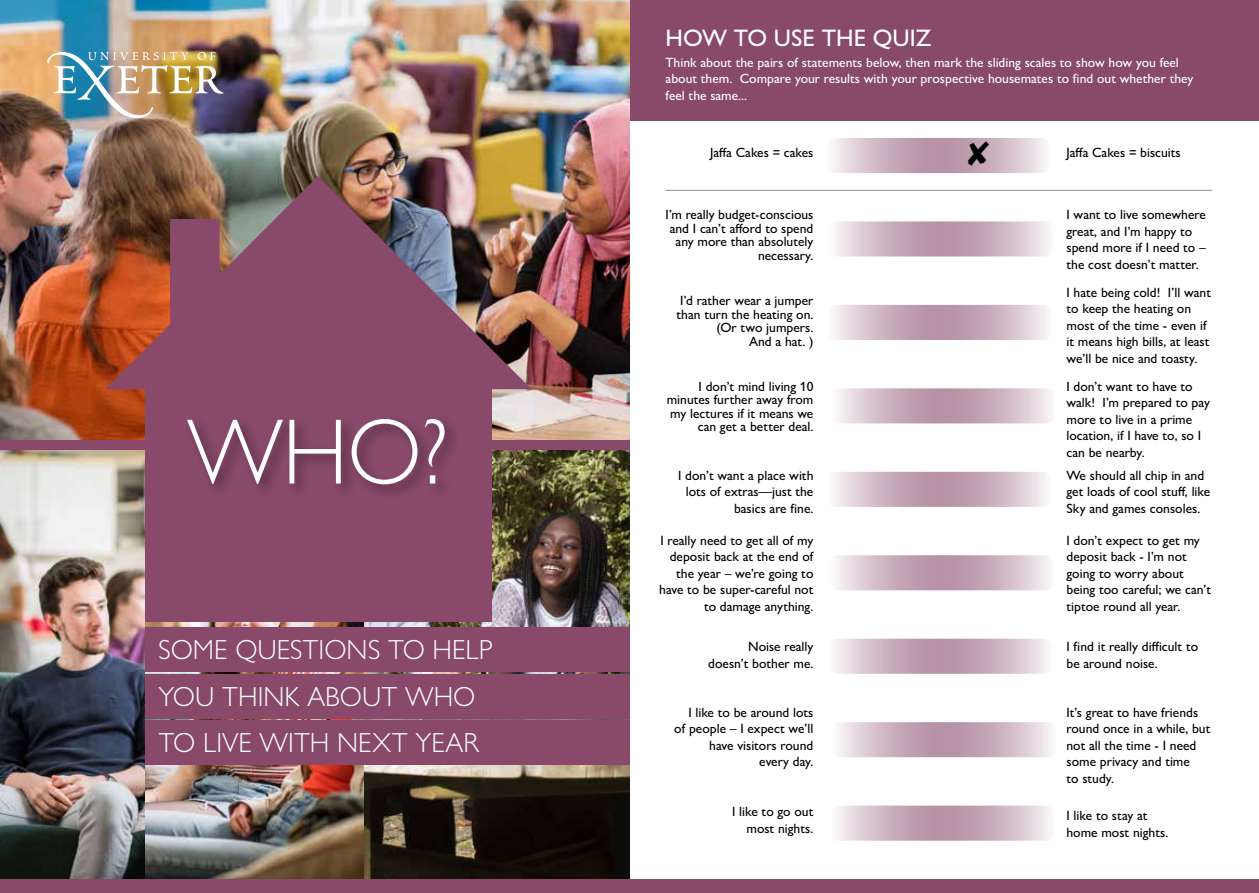
<style>
.page{position:relative;width:1259px;height:893px;background:#fff}
.page>*{position:absolute;margin:0;border:0;box-sizing:border-box;transform-origin:0 0}
.t1{font:300 93.45px "Gill Sans Nova";color:#fff}
.t2{font:300 27.75px/46.5px "Gill Sans Nova";color:#fff}
.t3{font:500 24px "Gill Sans Nova";color:#fff}
.t4{font:500 13.5px/16.5px "Gill Sans Nova";color:#000}
.t5{font:500 13.5px/16.5px "Gill Sans Nova";color:#fff}
</style>
<div class="page">
<div style="left:629px;top:0;width:630px;height:120px;background:#88496a"></div>
<svg style="left:825px;top:138px;width:225px;height:35px;background:#d2bac6"></svg>
<img style="left:0;top:450px;width:145px;height:429px">
<img style="left:364px;top:450px;width:265px;height:429px">
<img style="left:145px;top:621px;width:219px;height:258px">
<div style="left:0;top:422px;width:629px;height:28px;background:#88496a"></div>
<img style="left:0;top:0;width:629px;height:439px">
<div style="left:145px;top:627px;width:484px;height:45px;background:#88496a"></div>
<div style="left:145px;top:674px;width:484px;height:44px;background:#88496a"></div>
<div style="left:145px;top:720px;width:484px;height:44px;background:#88496a"></div>
<div style="left:145px;top:389px;width:346px;height:232px;background:#88496a"></div>
<div style="left:184px;top:415px;width:276px;height:85px;background:#000;opacity:.35"></div>
<img style="left:105px;top:176px;width:426px;height:213px">
<hr style="left:665px;top:190px;width:547px;height:1px;background:#000">
<div style="left:0;top:879px;width:629px;height:14px;background:#88496a"></div>
<div style="left:629px;top:879px;width:630px;height:14px;background:#88496a"></div>
<img style="left:47px;top:52px;width:177px;height:66px">
<svg style="left:826px;top:472px;width:225px;height:35px;background:#d1b9c5"></svg>
<svg style="left:826px;top:305px;width:226px;height:35px;background:#d1b9c5"></svg>
<svg style="left:827px;top:639px;width:225px;height:35px;background:#d1b9c5"></svg>
<svg style="left:828px;top:221px;width:225px;height:36px;background:#d2bac7"></svg>
<svg style="left:828px;top:555px;width:226px;height:35px;background:#d1b9c6"></svg>
<svg style="left:830px;top:388px;width:225px;height:35px;background:#d1b9c6"></svg>
<svg style="left:831px;top:722px;width:225px;height:35px;background:#d1b9c5"></svg>
<svg style="left:829px;top:806px;width:225px;height:35px;background:#d1b9c6"></svg>
<svg style="left:968px;top:141px;width:21px;height:25px"></svg>
<p class="t1" style="left:187px;top:395px;width:263px">WHO?</p>
<p class="t2" style="left:158px;top:626px;width:336px">SOME QUESTIONS TO HELP<br>YOU THINK ABOUT WHO<br>TO LIVE WITH NEXT YEAR</p>
<h2 class="t3" style="left:665px;top:23px;width:267px">HOW TO USE THE QUIZ</h2>
<p class="t5" style="left:665px;top:54px;width:529px">Think about the pairs of statements below, then mark the sliding scales to show how you feel about them. Compare your results with your prospective housemates to fnd out whether they feel the same...</p>
<p class="t4" style="left:710px;top:144px;width:105px">Jafa Cakes = cakes</p>
<p class="t4" style="left:1066px;top:144px;width:116px">Jafa Cakes = biscuits</p>
<p class="t4" style="left:665px;top:206px;width:149px">I’m really budget-conscious</p>
<p class="t4" style="left:1066px;top:206px;width:141px">I want to live somewhere</p>
<p class="t4" style="left:670px;top:220px;width:145px">and I can’t aford to spend</p>
<p class="t4" style="left:1066px;top:223px;width:127px">great, and I’m happy to</p>
<p class="t4" style="left:675px;top:233px;width:139px">any more than absolutely</p>
<p class="t4" style="left:1066px;top:239px;width:141px">spend more if I need to –</p>
<p class="t4" style="left:758px;top:247px;width:57px">necessary.</p>
<p class="t4" style="left:1066px;top:256px;width:134px">the cost doesn’t matter.</p>
<p class="t4" style="left:1066px;top:284px;width:146px">I hate being cold! I’ll want</p>
<p class="t4" style="left:680px;top:292px;width:135px">I’d rather wear a jumper</p>
<p class="t4" style="left:1066px;top:300px;width:126px">to keep the heating on</p>
<p class="t4" style="left:676px;top:306px;width:138px">than turn the heating on.</p>
<p class="t4" style="left:716px;top:319px;width:98px">(Or two jumpers.</p>
<p class="t4" style="left:1066px;top:317px;width:142px">most of the time - even if</p>
<p class="t4" style="left:749px;top:333px;width:66px">And a hat. )</p>
<p class="t4" style="left:1066px;top:333px;width:144px">it means high bills, at least we’ll be nice and toasty.</p>
<p class="t4" style="left:698px;top:378px;width:116px">I don’t mind living 10</p>
<p class="t4" style="left:1066px;top:378px;width:128px">I don’t want to have to</p>
<p class="t4" style="left:667px;top:391px;width:148px">minutes further away from</p>
<p class="t4" style="left:1066px;top:394px;width:145px">walk! I’m prepared to pay</p>
<p class="t4" style="left:670px;top:405px;width:145px">my lectures if it means we</p>
<p class="t4" style="left:1066px;top:411px;width:127px">more to live in a prime</p>
<p class="t4" style="left:698px;top:418px;width:117px">can get a better deal.</p>
<p class="t4" style="left:1066px;top:427px;width:136px">location, if I have to, so I can be nearby.</p>
<p class="t4" style="left:678px;top:467px;width:137px">I don’t want a place with</p>
<p class="t4" style="left:1066px;top:467px;width:139px">We should all chip in and</p>
<p class="t4" style="left:686px;top:483px;width:129px">lots of extras—just the</p>
<p class="t4" style="left:1066px;top:483px;width:145px">get loads of cool stuf, like</p>
<p class="t4" style="left:734px;top:500px;width:81px">basics are fne.</p>
<p class="t4" style="left:1066px;top:500px;width:135px">Sky and games consoles.</p>
<p class="t4" style="left:660px;top:532px;width:154px">I really need to get all of my</p>
<p class="t4" style="left:1066px;top:532px;width:135px">I don’t expect to get my</p>
<p class="t4" style="left:670px;top:548px;width:146px">deposit back at the end of</p>
<p class="t4" style="left:1066px;top:548px;width:122px">deposit back - I’m not</p>
<p class="t4" style="left:676px;top:565px;width:139px">the year – we’re going to</p>
<p class="t4" style="left:1066px;top:565px;width:119px">going to worry about</p>
<p class="t4" style="left:659px;top:581px;width:156px">have to be super-careful not</p>
<p class="t4" style="left:1066px;top:581px;width:146px">being too careful; we can’t</p>
<p class="t4" style="left:704px;top:598px;width:111px">to damage anything.</p>
<p class="t4" style="left:1066px;top:598px;width:115px">tiptoe round all year.</p>
<p class="t4" style="left:748px;top:638px;width:67px">Noise really</p>
<p class="t4" style="left:1066px;top:638px;width:133px">I fnd it really difcult to</p>
<p class="t4" style="left:708px;top:655px;width:107px">doesn’t bother me.</p>
<p class="t4" style="left:1066px;top:655px;width:93px">be around noise.</p>
<p class="t4" style="left:688px;top:703px;width:127px">I like to be around lots</p>
<p class="t4" style="left:1066px;top:703px;width:133px">It’s great to have friends</p>
<p class="t4" style="left:674px;top:720px;width:141px">of people – I expect we’ll</p>
<p class="t4" style="left:1066px;top:720px;width:145px">round once in a while, but</p>
<p class="t4" style="left:709px;top:736px;width:106px">have visitors round</p>
<p class="t4" style="left:1066px;top:736px;width:131px">not all the time - I need</p>
<p class="t4" style="left:759px;top:753px;width:56px">every day.</p>
<p class="t4" style="left:1066px;top:753px;width:125px">some privacy and time to study.</p>
<p class="t4" style="left:732px;top:803px;width:83px;text-align:right">I like to go out most nights.</p>
<p class="t4" style="left:1066px;top:807px;width:103px">I like to stay at home most nights.</p>
</div>
